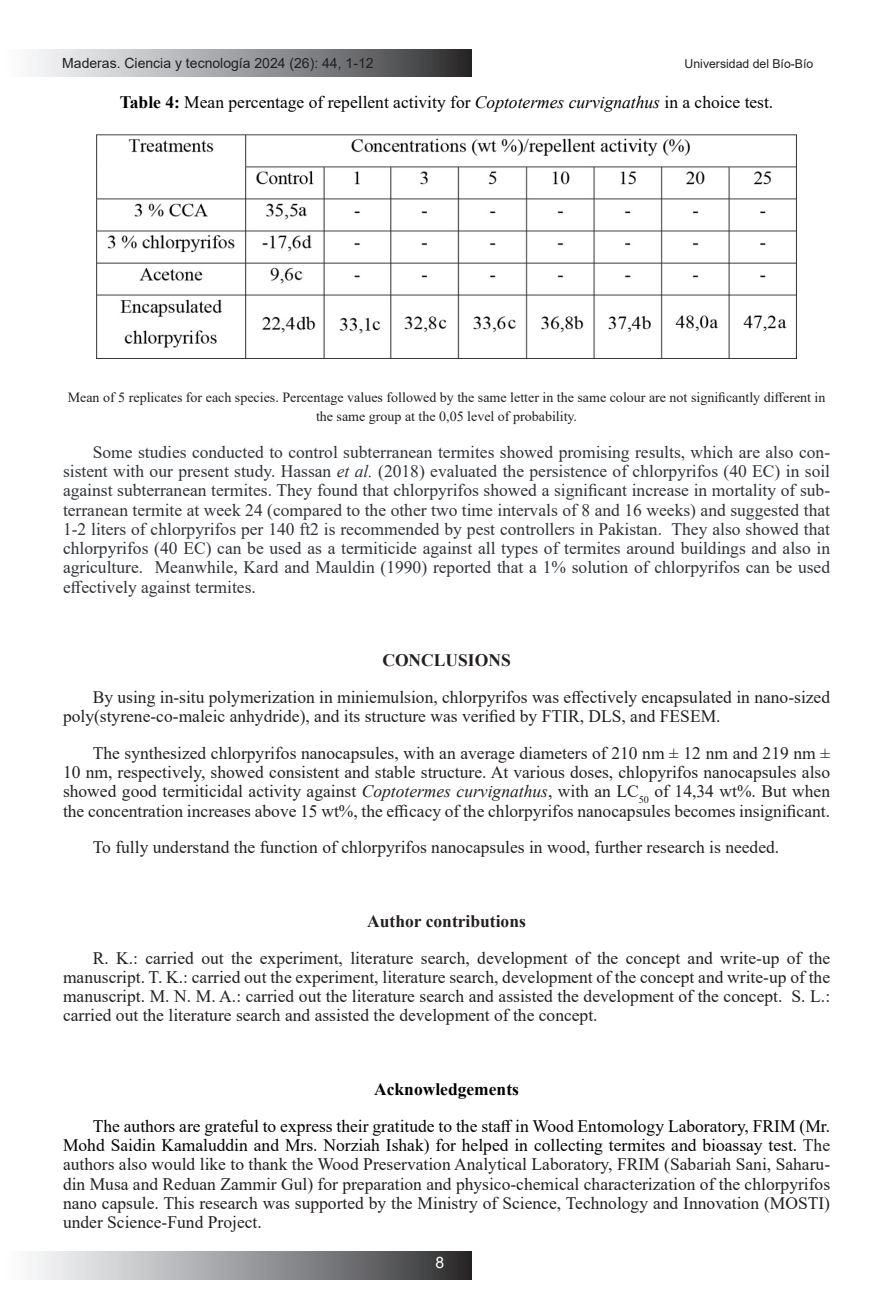
<style>
.page{position:relative;width:893px;height:1315px;background:#fff}
.page>*{position:absolute;margin:0;border:0;box-sizing:border-box;transform-origin:0 0}
.t1{font:17.5px/19.2px "Times New Roman";color:#231f20;text-align:justify}
.t2{font:17.5px/19.2px "Times New Roman";color:#2e3238;text-align:justify}
.t3{font:17.5px "Times New Roman";color:#000}
.t4{font:700 17.5px "Times New Roman";color:#231f20}
.t5{font:700 17.5px "Times New Roman";color:#000}
.t6{font:15.75px "Arial";color:#fff}
.t7{font:14px/19.2px "Times New Roman";color:#231f20;text-align:center}
.t8{font:14px "Arial";color:#231f20}
.t9{font:12.25px "Arial";color:#231f20}
.s1{font-weight:700}
.s2{font-style:italic}
.s3{color:#000}
</style>
<div class="page">
<div style="left:0;top:49px;width:471px;height:28px;background:linear-gradient(to right,#fff,#333436)"></div>
<div style="left:0;top:1252px;width:471px;height:27px;background:linear-gradient(to right,#fff,#333436)"></div>
<img style="left:96px;top:135px;width:701px;height:223px">
<p class="t8" style="left:62px;top:53px;width:313px">Maderas. Ciencia y tecnología 2024 (26): 44, 1-12</p>
<p class="t9" style="left:685px;top:56px;width:130px">Universidad del Bío-Bío</p>
<p class="t3" style="left:120px;top:89px;width:655px"><span class="s1">Table 4:</span> Mean percentage of repellent activity for <span class="s2">Coptotermes curvignathus</span> in a choice test.</p>
<p class="t7" style="left:68px;top:387px;width:759px">Mean of 5 replicates for each species. Percentage values followed by the same letter in the same colour are not significantly different in the same group at the 0,05 level of probability.</p>
<p class="t2" style="left:63px;top:442px;width:769px;text-indent:30px">Some studies conducted to control subterranean termites showed promising results, which are also con&shy;sistent with our present study. Hassan <span class="s2">et al.</span> (2018) evaluated the persistence of chlorpyrifos (40 EC) in soil against subterranean termites. They found that chlorpyrifos showed a significant increase in mortality of sub&shy;terranean termite at week 24 (compared to the other two time intervals of 8 and 16 weeks) and suggested that 1-2 liters of chlorpyrifos per 140 ft2 is recommended by pest controllers in Pakistan. They also showed that chlorpyrifos (40 EC) can be used as a termiticide against all types of termites around buildings and also in agriculture. Meanwhile, Kard and Mauldin (1990) reported that a 1% solution of chlorpyrifos can be used effectively against termites.</p>
<p class="t4" style="left:382px;top:647px;width:130px">CONCLUSIONS</p>
<p class="t1" style="left:63px;top:687px;width:769px;text-indent:30px">By using in-situ polymerization in miniemulsion, chlorpyrifos was effectively encapsulated in nano-sized poly(styrene-co-maleic anhydride), and its structure was verified by FTIR, DLS, and FESEM.</p>
<p class="t1" style="left:63px;top:743px;width:769px;text-indent:30px">The synthesized chlorpyrifos nanocapsules, with an average diameters of 210 nm ± 12 nm and 219 nm ± 10 nm, respectively, showed consistent and stable structure. At various doses, chlopyrifos nanocapsules also showed good termiticidal activity against <span class="s2">Coptotermes curvignathus</span>, with an LC<sub>50</sub> of 14,34 wt%. But when the concentration increases above 15 wt%, the efficacy of the chlorpyrifos nanocapsules becomes insignificant.</p>
<p class="t1" style="left:93px;top:837px;width:688px">To fully understand the function of chlorpyrifos nanocapsules in wood, further research is needed.</p>
<p class="t4" style="left:367px;top:908px;width:160px">Author contributions</p>
<p class="t1" style="left:63px;top:947px;width:769px;text-indent:30px">R. K.: carried out the experiment, literature search, development of the concept and write-up of the manuscript. T. K.: carried out the experiment, literature search, development of the concept and write-up of the manuscript. M. N. M. A.: carried out the literature search and assisted the development of the concept. S. L.: carried out the literature search and assisted the development of the concept.</p>
<p class="t5" style="left:374px;top:1076px;width:146px">Acknowledgements</p>
<p class="t1" style="left:63px;top:1115px;width:769px;text-indent:30px"><span class="s3">The authors are grateful to express their gratitude to the staff in Wood Entomology Laboratory, FRIM (Mr.<br>Mohd Saidin Kamaluddin and Mrs. Norziah Ishak) for helped in collecting termites and bioassay test.</span> The authors also would like to thank the Wood Preservation Analytical Laboratory, FRIM (Sabariah Sani, Saharu&shy;din Musa and Reduan Zammir Gul) for preparation and physico-chemical characterization of the chlorpyrifos nano capsule. This research was supported by the Ministry of Science, Technology and Innovation (MOSTI) under Science-Fund Project.</p>
<p class="t6" style="left:435px;top:1252px;width:10px">8</p>
</div>
